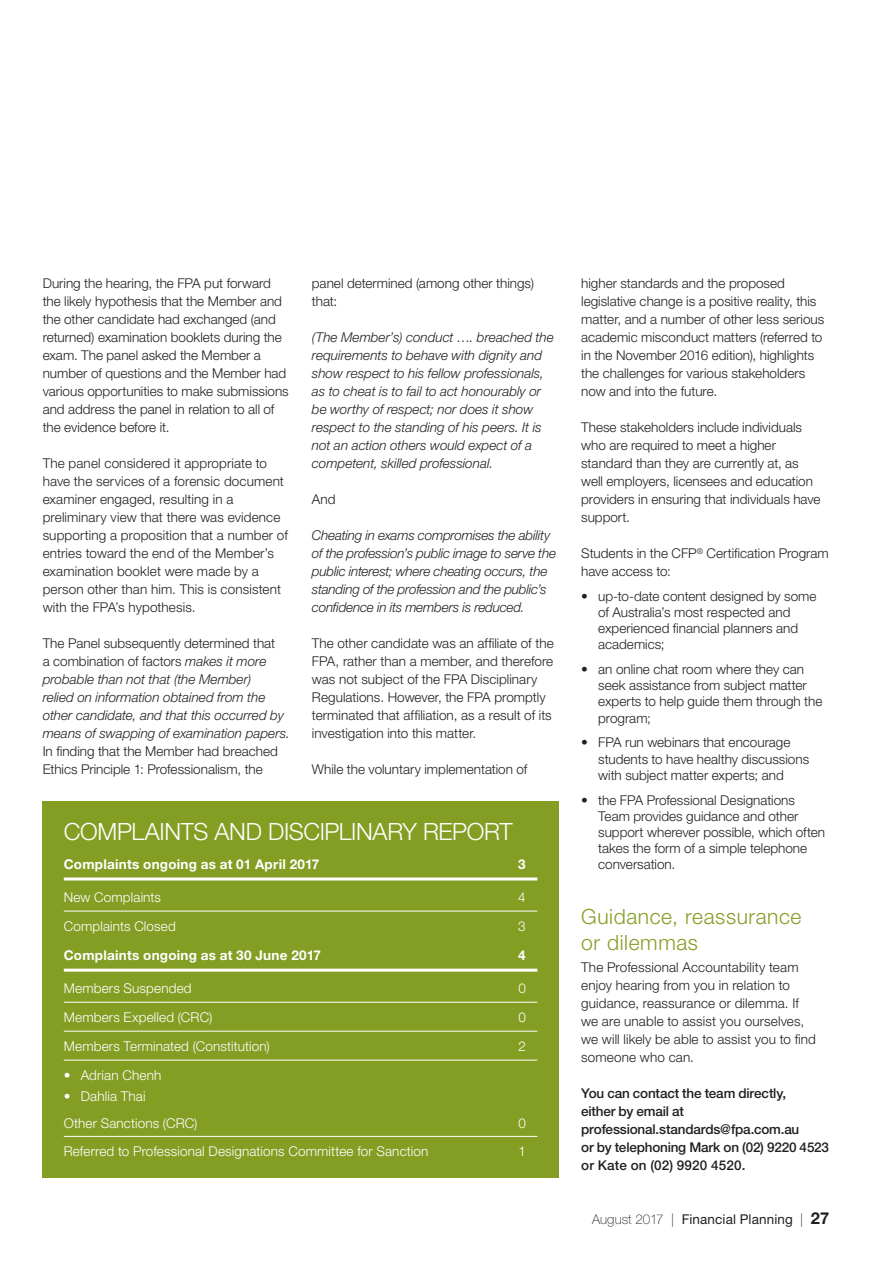
<style>
.page{position:relative;width:893px;height:1263px;background:#fff}
.page>*{position:absolute;margin:0;border:0;box-sizing:border-box;transform-origin:0 0}
.t1{font:300 23.7px "Helvetica Neue LT Std";letter-spacing:-.015em;color:#fff}
.t2{font:300 21px/25.2px "Helvetica Neue LT Std";letter-spacing:.03em;color:#849e24}
.t3{font:300 13.5px/18px "Helvetica Neue LT Std";color:#231f20}
.t4{font:italic 300 13.5px/18px "Helvetica Neue LT Std";letter-spacing:-.005em;color:#231f20}
.t5{font:300 13.5px/26.8px "Helvetica Neue LT Std";letter-spacing:.01em;color:#fff}
.t6{font:500 13.5px/18px "Helvetica Neue LT Std";letter-spacing:-.015em;color:#231f20}
.t7{font:700 13.5px "Helvetica Neue LT Std";letter-spacing:.02em;color:#fff}
.t8{font:13.5px "Helvetica Neue LT Std";letter-spacing:.01em;color:#231f20}
.s1{font-style:normal}
.s2{font-weight:100}
.s3{font-weight:700;font-size:16.5px}
</style>
<div class="page">
<div style="left:43px;top:801px;width:516px;height:377px;background:#849e24"></div>
<hr style="left:64px;top:877px;width:473px;height:3px;background:#fff">
<hr style="left:64px;top:911px;width:473px;height:1px;background:#fff">
<hr style="left:64px;top:969px;width:473px;height:3px;background:#fff">
<hr style="left:64px;top:1002px;width:473px;height:1px;background:#fff">
<hr style="left:64px;top:1031px;width:473px;height:1px;background:#fff">
<hr style="left:64px;top:1060px;width:473px;height:1px;background:#fff">
<hr style="left:64px;top:1136px;width:473px;height:1px;background:#fff">
<p class="t3" style="left:43px;top:274px;width:248px">During the hearing, the FPA put forward the likely hypothesis that the Member and the other candidate had exchanged (and returned) examination booklets during the exam. The panel asked the Member a number of questions and the Member had various opportunities to make submissions and address the panel in relation to all of the evidence before it.</p>
<p class="t3" style="left:43px;top:454px;width:247px">The panel considered it appropriate to have the services of a forensic document examiner engaged, resulting in a preliminary view that there was evidence supporting a proposition that a number of entries toward the end of the Member’s examination booklet were made by a person other than him. This is consistent with the FPA’s hypothesis.</p>
<p class="t4" style="left:43px;top:634px;width:249px"><span class="s1">The Panel subsequently determined that<br>a combination of factors</span> makes it more probable than not that (the Member)<br>relied on information obtained from the other candidate, and that this occurred by means of swapping of examination papers.</p>
<p class="t3" style="left:43px;top:742px;width:237px">In finding that the Member had breached<br>Ethics Principle 1: Professionalism, the</p>
<p class="t3" style="left:312px;top:274px;width:224px">panel determined (among other things) that:</p>
<p class="t4" style="left:312px;top:328px;width:243px">(The Member’s) conduct …. breached the requirements to behave with dignity and show respect to his fellow professionals, as to cheat is to fail to act honourably or be worthy of respect; nor does it show respect to the standing of his peers. It is not an action others would expect of a competent, skilled professional.</p>
<p class="t3" style="left:312px;top:490px;width:25px">And</p>
<p class="t4" style="left:312px;top:526px;width:246px">Cheating in exams compromises the ability of the profession’s public image to serve the public interest; where cheating occurs, the standing of the profession and the public’s confidence in its members is reduced.</p>
<p class="t3" style="left:312px;top:634px;width:243px">The other candidate was an affiliate of the FPA, rather than a member, and therefore was not subject of the FPA Disciplinary Regulations. However, the FPA promptly terminated that affiliation, as a result of its investigation into this matter.</p>
<p class="t3" style="left:312px;top:760px;width:217px">While the voluntary implementation of</p>
<h1 class="t1" style="left:64px;top:817px;width:450px">COMPLAINTS AND DISCIPLINARY REPORT</h1>
<p class="t7" style="left:64px;top:856px;width:257px">Complaints ongoing as at 01 April 2017</p>
<p class="t7" style="left:518px;top:856px;width:9px">3</p>
<p class="t5" style="left:64px;top:884px;width:99px">New Complaints</p>
<p class="t5" style="left:518px;top:884px;width:9px">4</p>
<p class="t5" style="left:64px;top:913px;width:114px">Complaints Closed</p>
<p class="t5" style="left:518px;top:913px;width:9px">3</p>
<p class="t7" style="left:64px;top:947px;width:259px">Complaints ongoing as at 30 June 2017</p>
<p class="t7" style="left:518px;top:947px;width:9px">4</p>
<p class="t5" style="left:64px;top:975px;width:129px">Members Suspended</p>
<p class="t5" style="left:518px;top:975px;width:9px">0</p>
<p class="t5" style="left:64px;top:1004px;width:150px">Members Expelled (CRC)</p>
<p class="t5" style="left:518px;top:1004px;width:9px">0</p>
<p class="t5" style="left:64px;top:1033px;width:207px">Members Terminated (Constitution)</p>
<p class="t5" style="left:518px;top:1033px;width:9px">2</p>
<p class="t5" style="left:64px;top:1062px;width:99px">• Adrian Chenh</p>
<p class="t5" style="left:64px;top:1082px;width:135px">• Dahlia Thai<br>Other Sanctions (CRC)</p>
<p class="t5" style="left:518px;top:1109px;width:9px">0</p>
<p class="t5" style="left:64px;top:1138px;width:366px">Referred to Professional Designations Committee for Sanction</p>
<p class="t5" style="left:518px;top:1138px;width:9px">1</p>
<p class="t3" style="left:581px;top:274px;width:245px">higher standards and the proposed legislative change is a positive reality, this matter, and a number of other less serious academic misconduct matters (referred to in the November 2016 edition), highlights the challenges for various stakeholders now and into the future.</p>
<p class="t3" style="left:581px;top:418px;width:241px">These stakeholders include individuals who are required to meet a higher standard than they are currently at, as well employers, licensees and education providers in ensuring that individuals have support.</p>
<p class="t3" style="left:581px;top:544px;width:249px">Students in the CFP<sup>®</sup> Certification Program have access to:</p>
<p class="t3" style="left:598px;top:588px;width:220px;line-height:16.2px;text-indent:-17px">• up-to-date content designed by some of Australia’s most respected and experienced financial planners and academics;</p>
<p class="t3" style="left:598px;top:661px;width:226px;line-height:16.2px;text-indent:-17px">• an online chat room where they can seek assistance from subject matter experts to help guide them through the program;</p>
<p class="t3" style="left:598px;top:734px;width:212px;line-height:16.2px;text-indent:-17px">• FPA run webinars that encourage students to have healthy discussions with subject matter experts; and</p>
<p class="t3" style="left:598px;top:791px;width:228px;line-height:16.2px;text-indent:-17px">• the FPA Professional Designations<br>Team provides guidance and other support wherever possible, which often takes the form of a simple telephone conversation.</p>
<h2 class="t2" style="left:581px;top:904px;width:222px">Guidance, reassurance or dilemmas</h2>
<p class="t3" style="left:581px;top:958px;width:236px">The Professional Accountability team enjoy hearing from you in relation to guidance, reassurance or dilemma. If we are unable to assist you ourselves, we will likely be able to assist you to find someone who can.</p>
<p class="t6" style="left:581px;top:1084px;width:249px">You can contact the team directly,<br>either by email at professional.standards@fpa.com.au<br>or by telephoning Mark on (02) 9220 4523 or Kate on (02) 9920 4520.</p>
<p class="t8" style="left:592px;top:1211px;width:239px"><span class="s2">August 2017 |</span> Financial Planning <span class="s2">|</span> <span class="s3">27</span></p>
</div>
